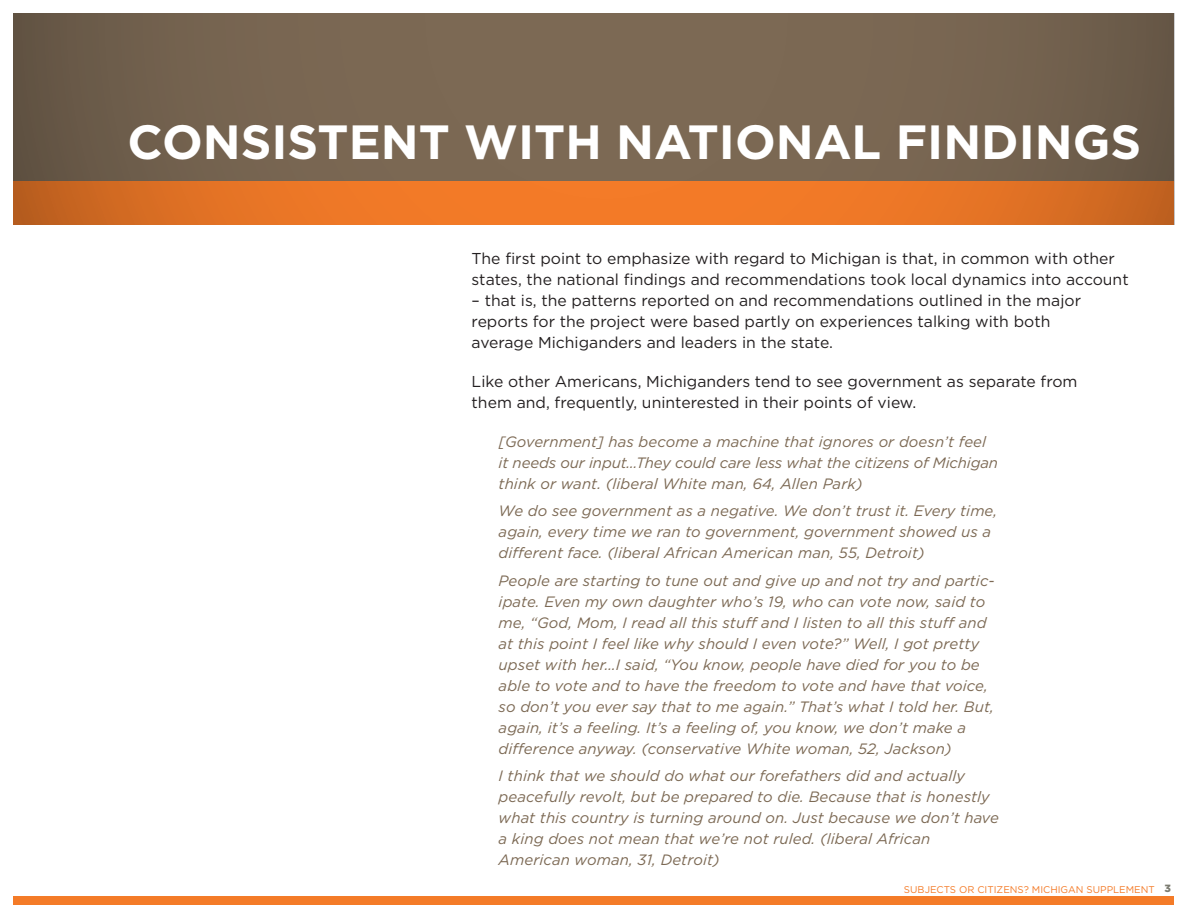
<style>
.page{position:relative;width:1188px;height:918px;background:#fff}
.page>*{position:absolute;margin:0;border:0;box-sizing:border-box;transform-origin:0 0}
.t1{font:700 48px "Gotham";color:#fff}
.Intro{font:15.75px/21px "Gotham";color:#231f20}
.Quote_1_2{font:italic 15px/21px "Gotham";letter-spacing:.005em;color:#7c6954}
.t2{font:900 10.5px "Gotham";color:#7c7c71}
.t3{font:9.75px "Gotham";color:#f47b28}
</style>
<div class="page">
<div style="left:14px;top:896px;width:1160px;height:8px;background:#f47b28"></div>
<svg style="left:14px;top:14px;width:1160px;height:211px;background:#8d6747"></svg>
<p class="t1" style="left:128px;top:114px;width:1015px">CONSISTENT WITH NATIONAL FINDINGS</p>
<p class="Intro" style="left:472px;top:247px;width:659px">The first point to emphasize with regard to Michigan is that, in common with other states, the national findings and recommendations took local dynamics into account</p>
<p class="Intro" style="left:472px;top:289px;width:611px">– that is, the patterns reported on and recommendations outlined in the major reports for the project were based partly on experiences talking with both average Michiganders and leaders in the state.</p>
<p class="Intro" style="left:472px;top:370px;width:607px">Like other Americans, Michiganders tend to see government as separate from them and, frequently, uninterested in their points of view.</p>
<p class="Quote_1_2" style="left:499px;top:431px;width:501px">[Government] has become a machine that ignores or doesn’t feel it needs our input…They could care less what the citizens of Michigan think or want. (liberal White man, 64, Allen Park)</p>
<p class="Quote_1_2" style="left:499px;top:500px;width:500px">We do see government as a negative. We don’t trust it. Every time, again, every time we ran to government, government showed us a different face. (liberal African American man, 55, Detroit)</p>
<p class="Quote_1_2" style="left:499px;top:570px;width:498px">People are starting to tune out and give up and not try and partic&shy;ipate. Even my own daughter who’s 19, who can vote now, said to me, “God, Mom, I read all this stuff and I listen to all this stuff and at this point I feel like why should I even vote?” Well, I got pretty upset with her…I said, “You know, people have died for you to be able to vote and to have the freedom to vote and have that voice, so don’t you ever say that to me again.” That’s what I told her. But, again, it’s a feeling. It’s a feeling of, you know, we don’t make a difference anyway. (conservative White woman, 52, Jackson)</p>
<p class="Quote_1_2" style="left:499px;top:765px;width:502px">I think that we should do what our forefathers did and actually peacefully revolt, but be prepared to die. Because that is honestly what this country is turning around on. Just because we don’t have a king does not mean that we’re not ruled. (liberal African American woman, 31, Detroit)</p>
<p class="t3" style="left:904px;top:884px;width:252px">SUBJECTS OR CITIZENS? MICHIGAN SUPPLEMENT</p>
<p class="t2" style="left:1164px;top:883px;width:8px">3</p>
</div>
